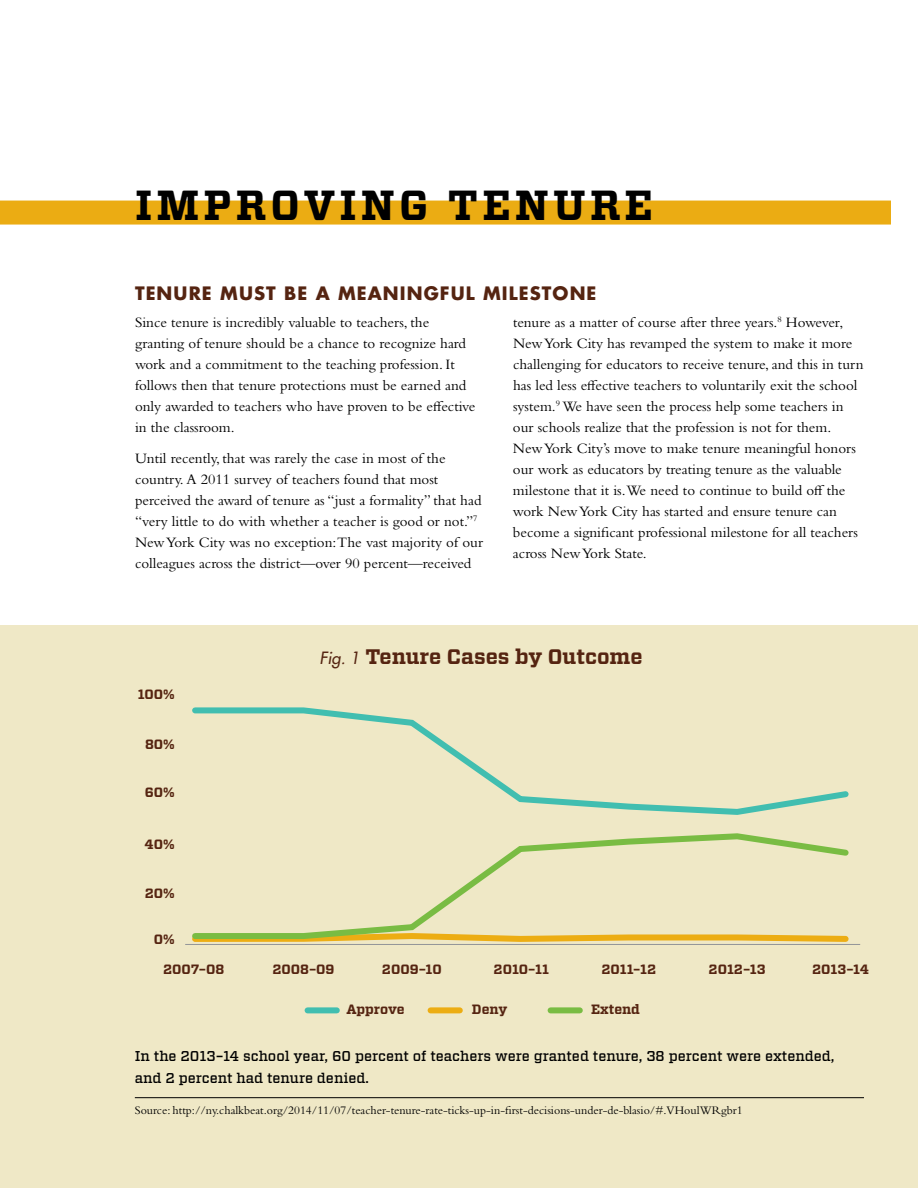
<style>
.page{position:relative;width:918px;height:1188px;background:#fff}
.page>*{position:absolute;margin:0;border:0;box-sizing:border-box;transform-origin:0 0}
.t1{font:700 42px "Vitesse";letter-spacing:.1em;color:#000}
.t2{font:700 21px "Vitesse";color:#552411}
.t3{font:700 18px "Futura";letter-spacing:.06em;color:#552411}
.t4{font:15px/21px "Bembo Std";color:#000}
.t5{font:500 14.25px/22.5px "Vitesse";color:#000}
.t6{font:700 13.5px "Vitesse";color:#552411}
.t7{font:12px "Bembo Std";color:#000}
.s1{font-family:"Futura";font-weight:400;font-style:italic;font-size:16.5px}
</style>
<div class="page">
<div style="left:0;top:625px;width:918px;height:563px;background:#efe8c6"></div>
<hr style="left:185px;top:944px;width:675px;height:1px;background:#939598">
<svg style="left:192px;top:833px;width:657px;height:109px"></svg>
<svg style="left:192px;top:707px;width:657px;height:108px"></svg>
<div style="left:308px;top:1007px;width:29px;height:6px;background:#41beb0"></div>
<div style="left:431px;top:1007px;width:29px;height:6px;background:#ecad13"></div>
<div style="left:551px;top:1007px;width:29px;height:6px;background:#79bc43"></div>
<div style="left:0;top:201px;width:891px;height:24px;background:#ebac13"></div>
<hr style="left:135px;top:1097px;width:729px;height:1px;background:#000">
<h1 class="t1" style="left:135px;top:177px;width:520px">IMPROVING TENURE</h1>
<p class="t3" style="left:135px;top:280px;width:463px">TENURE MUST BE A MEANINGFUL MILESTONE</p>
<p class="t4" style="left:135px;top:312px;width:342px">Since tenure is incredibly valuable to teachers, the granting of tenure should be a chance to recognize hard work and a commitment to the teaching profession. It follows then that tenure protections must be earned and only awarded to teachers who have proven to be effective in the classroom.</p>
<p class="t4" style="left:135px;top:447px;width:350px">Until recently, that was rarely the case in most of the country. A 2011 survey of teachers found that most perceived the award of tenure as “just a formality” that had “very little to do with whether a teacher is good or not.”<sup>7<br></sup>New York City was no exception:The vast majority of our colleagues across the district—over 90 percent—received</p>
<p class="t4" style="left:513px;top:312px;width:352px">tenure as a matter of course after three years.<sup>8</sup> However, New York City has revamped the system to make it more challenging for educators to receive tenure, and this in turn has led less effective teachers to voluntarily exit the school system.<sup>9</sup> We have seen the process help some teachers in our schools realize that the profession is not for them.<br>New York City’s move to make tenure meaningful honors our work as educators by treating tenure as the valuable milestone that it is.We need to continue to build off the work New York City has started and ensure tenure can become a significant professional milestone for all teachers across New York State.</p>
<p class="t6" style="left:138px;top:685px;width:39px">100%</p>
<p class="t6" style="left:145px;top:736px;width:31px">80%</p>
<p class="t6" style="left:145px;top:783px;width:31px">60%</p>
<p class="t6" style="left:145px;top:835px;width:32px">40%</p>
<p class="t6" style="left:145px;top:884px;width:32px">20%</p>
<p class="t6" style="left:154px;top:930px;width:22px">0%</p>
<h2 class="t2" style="left:320px;top:643px;width:324px"><span class="s1">Fig. 1</span> Tenure Cases by Outcome</h2>
<p class="t6" style="left:163px;top:960px;width:63px">2007–08</p>
<p class="t6" style="left:272px;top:960px;width:64px">2008–09</p>
<p class="t6" style="left:382px;top:960px;width:61px">2009–10</p>
<p class="t6" style="left:494px;top:960px;width:57px">2010–11</p>
<p class="t6" style="left:601px;top:960px;width:56px">2011–12</p>
<p class="t6" style="left:709px;top:960px;width:59px">2012–13</p>
<p class="t6" style="left:812px;top:960px;width:59px">2013–14</p>
<p class="t6" style="left:346px;top:1000px;width:60px">Approve</p>
<p class="t6" style="left:472px;top:1000px;width:37px">Deny</p>
<p class="t6" style="left:591px;top:1000px;width:50px">Extend</p>
<p class="t5" style="left:135px;top:1044px;width:701px">In the 2013–14 school year, 60 percent of teachers were granted tenure, 38 percent were extended, and 2 percent had tenure denied.</p>
<p class="t7" style="left:135px;top:1104px;width:609px">Source: http://ny.chalkbeat.org/2014/11/07/teacher-tenure-rate-ticks-up-in-first-decisions-under-de-blasio/#.VHoulWRgbr1</p>
</div>
